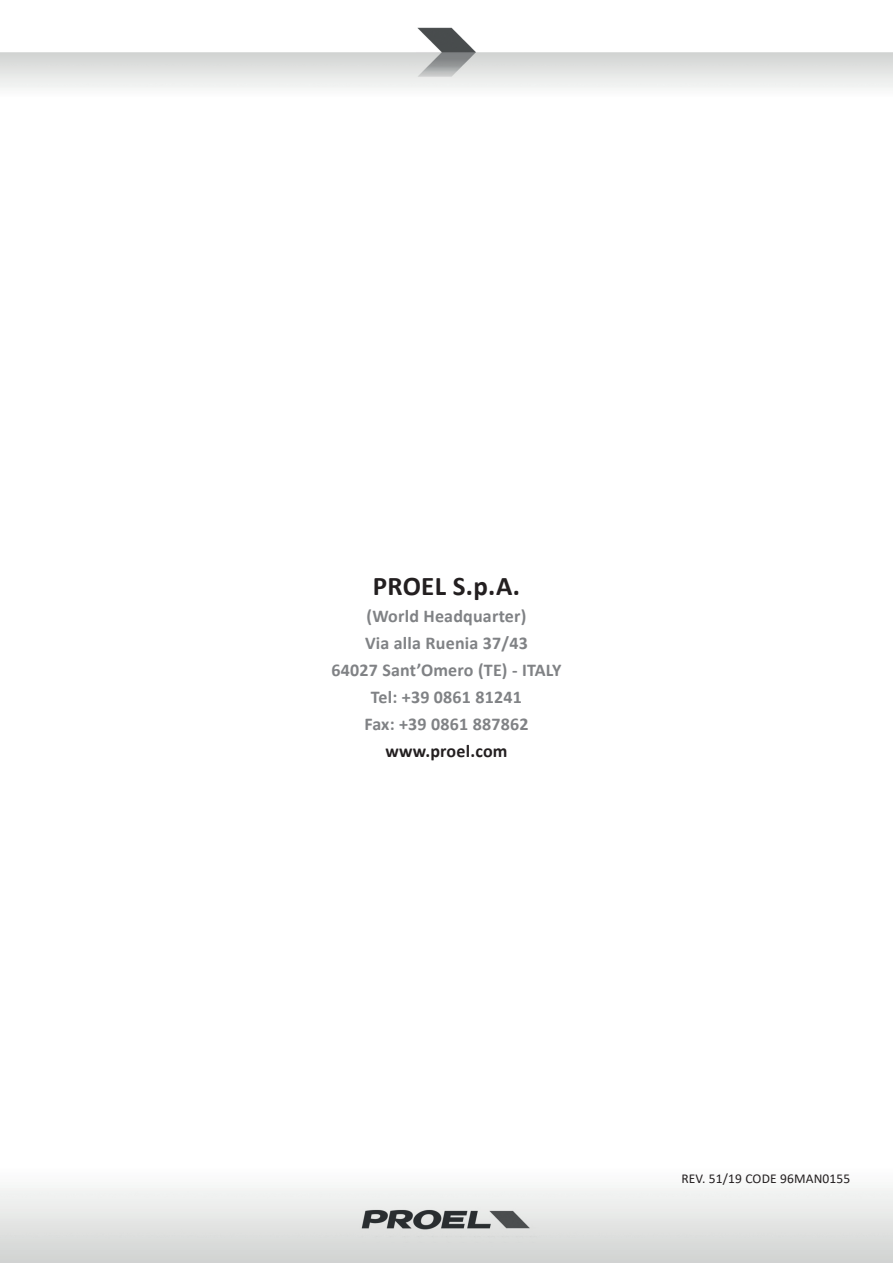
<style>
.page{position:relative;width:893px;height:1263px;background:#fff}
.page>*{position:absolute;margin:0;border:0;box-sizing:border-box;transform-origin:0 0}
.t1{font:700 27px "Calibri";letter-spacing:.01em;color:#231f20}
.t2{font:700 18px/27px "Calibri";letter-spacing:.01em;color:#808285;text-align:center}
.t3{font:700 18px "Calibri";letter-spacing:.01em;color:#231f20}
.t4{font:13.5px "Calibri";letter-spacing:.01em;color:#231f20}
</style>
<div class="page">
<img style="left:0;top:27px;width:893px;height:61px">
<img style="left:0;top:1188px;width:893px;height:74px">
<h1 class="t1" style="left:373px;top:567px;width:149px">PROEL S.p.A.</h1>
<p class="t2" style="left:331px;top:603px;width:231px">(World Headquarter)<br>Via alla Ruenia 37/43<br>64027 Sant’Omero (TE) - ITALY<br>Tel: +39 0861 81241<br>Fax: +39 0861 887862</p>
<p class="t3" style="left:385px;top:739px;width:124px">www.proel.com</p>
<p class="t4" style="left:681px;top:1169px;width:171px">REV. 51/19 CODE 96MAN0155</p>
</div>
